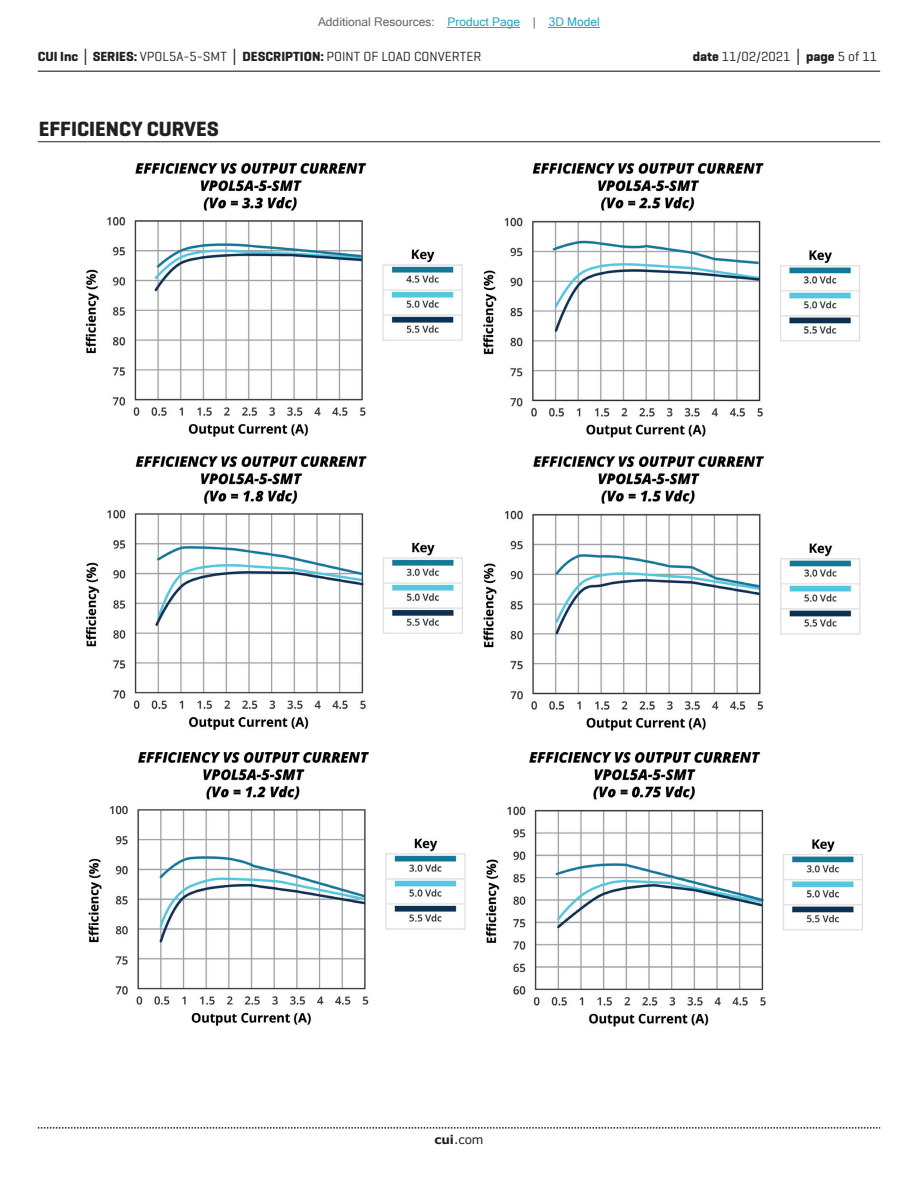
<style>
.page{position:relative;width:918px;height:1188px;background:#fff}
.page>*{position:absolute;margin:0;border:0;box-sizing:border-box;transform-origin:0 0}
.t1{font:700 21px "Geogrotesque";color:#231f20}
.t2{font:13.5px "Geogrotesque";color:#231f20}
.t3{font:12px "Microsoft Sans Serif";color:#63676b}
.t4{font:12px "Verdana";color:#231f20}
.s1{color:#23a4c6}
.s2{font-weight:700}
.s3{font-family:"Verdana";font-weight:700}
</style>
<div class="page">
<hr style="left:38px;top:71px;width:842px;height:1px;background:#231f20">
<svg style="left:38px;top:1127px;width:842px;height:2px"></svg>
<hr style="left:38px;top:141px;width:842px;height:1px;background:#231f20">
<img style="left:85px;top:163px;width:778px;height:863px">
<hr style="left:448px;top:27px;width:72px;height:1px;background:#23a4c6">
<hr style="left:549px;top:27px;width:51px;height:1px;background:#23a4c6">
<p class="t3" style="left:318px;top:15px;width:283px">Additional Resources: <span class="s1">Product Page</span> | <span class="s1">3D Model</span></p>
<p class="t2" style="left:38px;top:48px;width:445px"><span class="s2">CUI Inc</span> <span class="s3">│</span> <span class="s2">SERIES:</span> VPOL5A-5-SMT <span class="s3">│</span> <span class="s2">DESCRIPTION:</span> POINT OF LOAD CONVERTER</p>
<p class="t2" style="left:693px;top:48px;width:186px"><span class="s2">date</span> 11/02/2021 <span class="s3">│</span> <span class="s2">page</span> 5 of 11</p>
<h1 class="t1" style="left:39px;top:116px;width:181px">EFFICIENCY CURVES</h1>
<p class="t4" style="left:434px;top:1131px;width:51px"><span class="s2">cui</span>.com</p>
</div>
